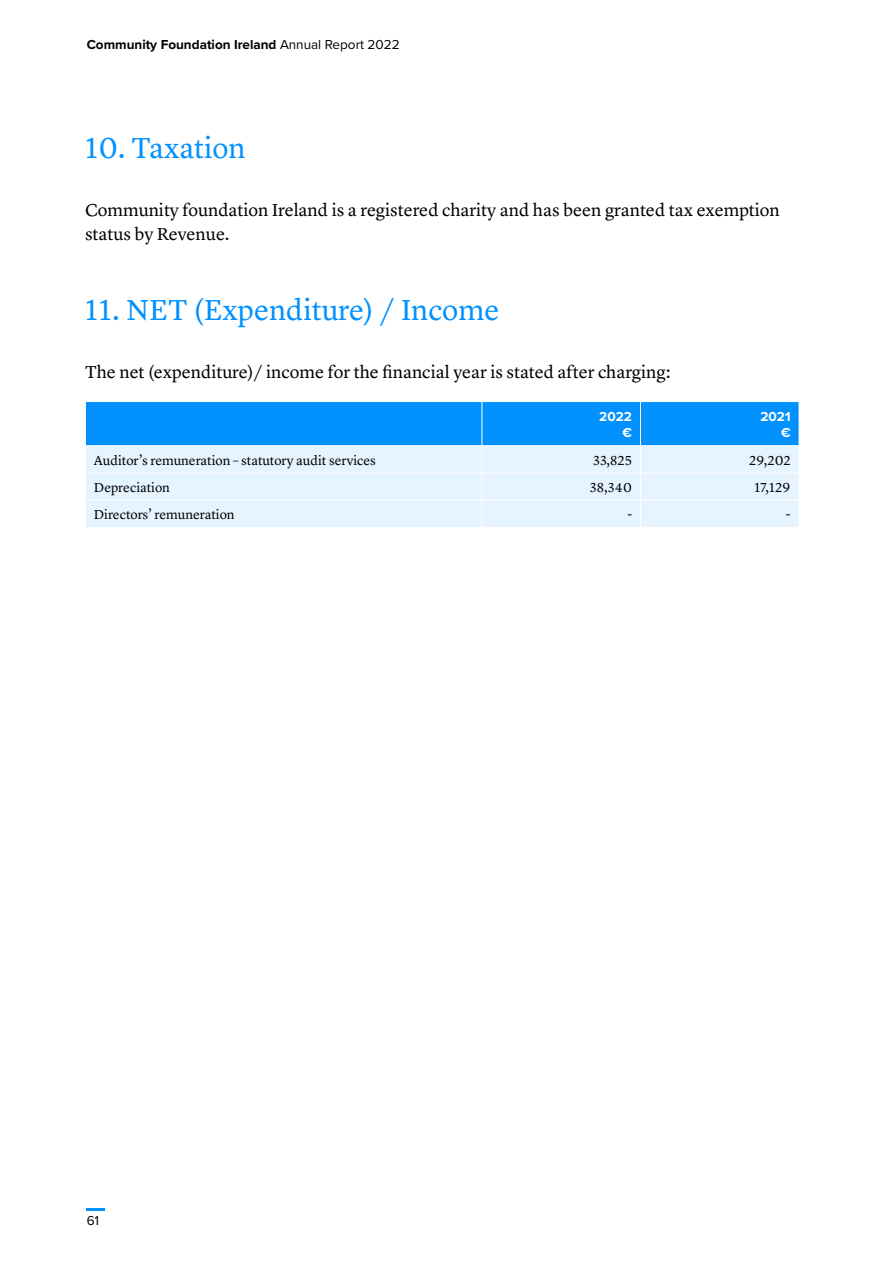
<style>
.page{position:relative;width:893px;height:1263px;background:#fff}
.page>*{position:absolute;margin:0;border:0;box-sizing:border-box;transform-origin:0 0}
.t1{font:30px "Lyon Text";color:#0091ff}
.t2{font:18px/24px "Lyon Text";color:#000}
.t3{font:13.5px "Lyon Text";color:#000}
.t4{font:700 13.5px "Proxima Nova";color:#000}
.t5{font:700 13.5px/16.5px "Proxima Nova";color:#fff;text-align:right}
.t6{font:13.5px "Proxima Nova";color:#000}
.s1{font-weight:400}
</style>
<div class="page">
<hr style="left:87px;top:1208px;width:18px;height:3px;background:#0091ff">
<svg style="left:85px;top:402px;width:714px;height:125px;background:#97d2ff"></svg>
<p class="t4" style="left:87px;top:35px;width:314px">Community Foundation Ireland <span class="s1">Annual Report 2022</span></p>
<h1 class="t1" style="left:85px;top:125px;width:162px">10. Taxation</h1>
<p class="t2" style="left:85px;top:196px;width:696px">Community foundation Ireland is a registered charity and has been granted tax exemption status by Revenue.</p>
<h1 class="t1" style="left:85px;top:287px;width:416px">11. NET (Expenditure) / Income</h1>
<p class="t2" style="left:85px;top:359px;width:587px">The net (expenditure)/ income for the financial year is stated after charging:</p>
<p class="t5" style="left:599px;top:408px;width:34px">2022 €</p>
<p class="t5" style="left:760px;top:408px;width:32px">2021 €</p>
<p class="t3" style="left:94px;top:450px;width:283px">Auditor’s remuneration – statutory audit services</p>
<p class="t3" style="left:593px;top:450px;width:40px">33,825</p>
<p class="t3" style="left:749px;top:450px;width:43px">29,202</p>
<p class="t3" style="left:94px;top:477px;width:78px">Depreciation</p>
<p class="t3" style="left:590px;top:477px;width:44px">38,340</p>
<p class="t3" style="left:754px;top:477px;width:38px">17,129</p>
<p class="t3" style="left:94px;top:504px;width:142px">Directors’ remuneration</p>
<p class="t3" style="left:627px;top:504px;width:6px">-</p>
<p class="t3" style="left:786px;top:504px;width:6px">-</p>
<p class="t6" style="left:87px;top:1210px;width:14px">61</p>
</div>
